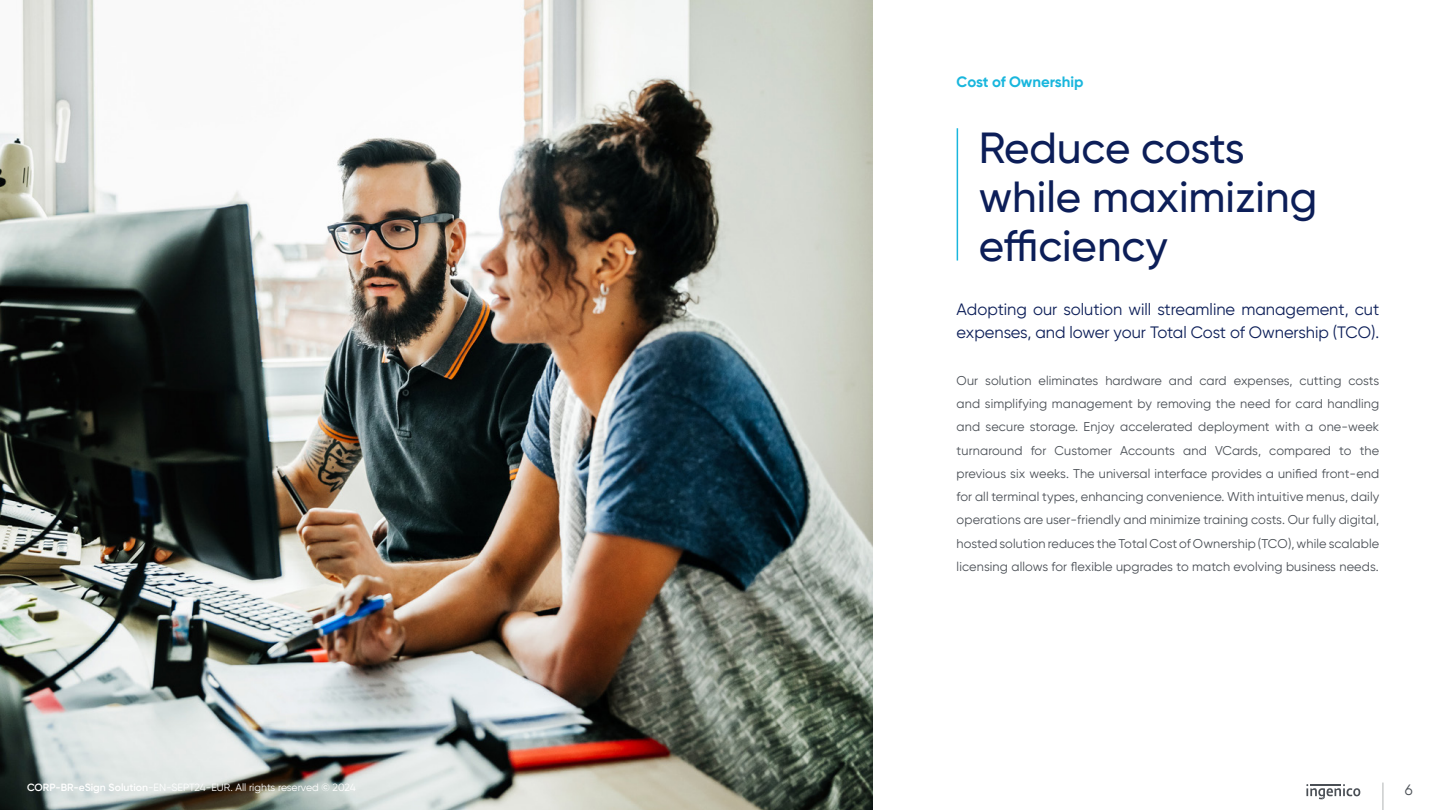
<style>
.page{position:relative;width:1440px;height:810px;background:#fff}
.page>*{position:absolute;margin:0;border:0;box-sizing:border-box;transform-origin:0 0}
.t1{font:500 43.5px/48.8px "Gilroy";color:#0c1e58}
.t2{font:16.5px/23.2px "Gilroy";color:#0c1e58}
.t3{font:700 15px "Gilroy";letter-spacing:-.005em;color:#19b6dd}
.t4{font:15px "Gilroy";color:#4a4f55}
.t5{font:12.75px/23.2px "Gilroy";letter-spacing:.01em;color:#4a4f55;text-align:justify}
.t6{font:10.5px "Gilroy";color:#fff}
.s1{font-weight:600}
</style>
<div class="page">
<svg style="left:1306px;top:784px;width:54px;height:15px"></svg>
<svg style="left:1383px;top:783px;width:1px;height:27px"></svg>
<img style="left:1px;top:0;width:871px;height:810px">
<hr style="left:957px;top:128px;width:1px;height:133px;background:#19b6dd">
<p class="t6" style="left:27px;top:781px;width:330px"><span class="s1">CORP-BR-eSign Solution</span>-EN-SEPT24-EUR. All rights reserved © 2024</p>
<p class="t3" style="left:957px;top:72px;width:129px">Cost of Ownership</p>
<h2 class="t1" style="left:979px;top:123px;width:340px">Reduce costs while maximizing efficiency</h2>
<p class="t2" style="left:957px;top:297px;width:424px">Adopting our solution will streamline management, cut expenses, and lower your Total Cost of Ownership (TCO).</p>
<p class="t5" style="left:957px;top:369px;width:424px">Our solution eliminates hardware and card expenses, cutting costs and simplifying management by removing the need for card handling and secure storage. Enjoy accelerated deployment with a one-week turnaround for Customer Accounts and VCards, compared to the previous six weeks. The universal interface provides a unified front-end for all terminal types, enhancing convenience. With intuitive menus, daily operations are user-friendly and minimize training costs. Our fully digital, hosted solution reduces the Total Cost of Ownership (TCO), while scalable licensing allows for flexible upgrades to match evolving business needs.</p>
<p class="t4" style="left:1405px;top:780px;width:9px">6</p>
</div>
